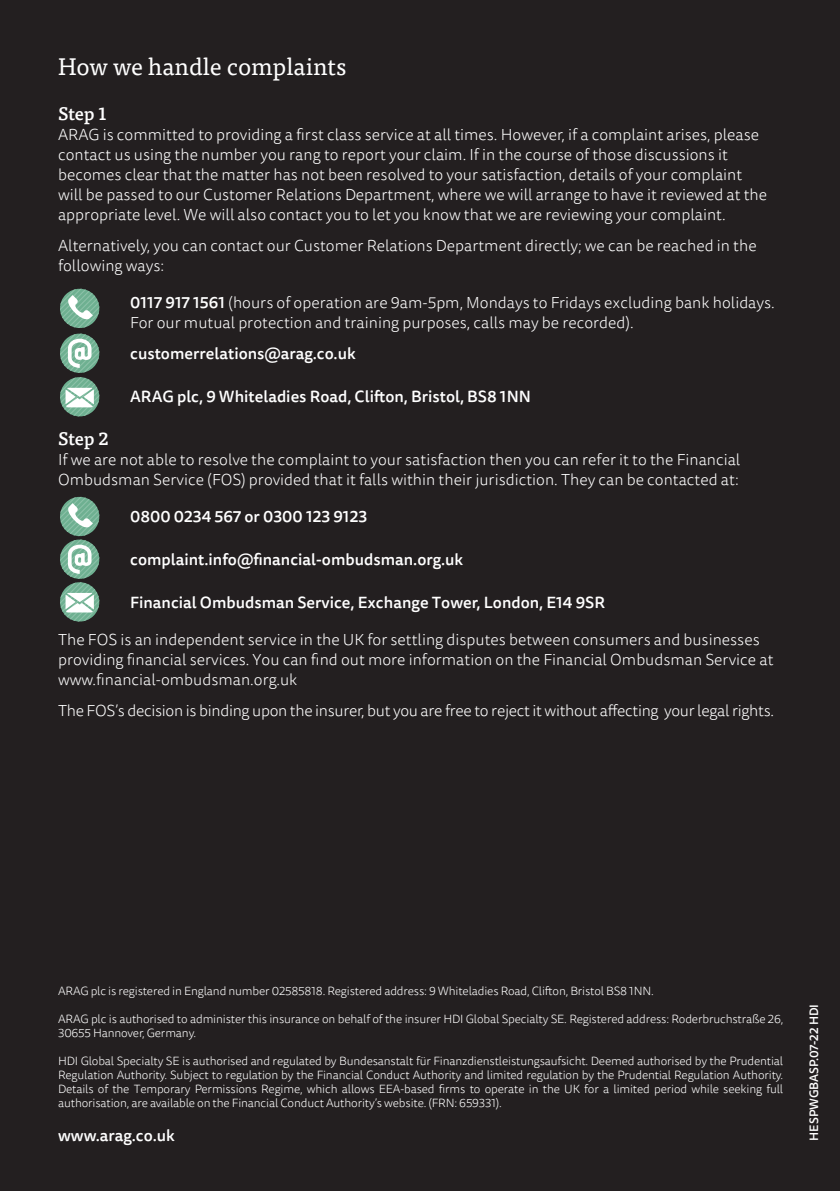
<style>
.page{position:relative;width:840px;height:1191px;background:#fff}
.page>*{position:absolute;margin:0;border:0;box-sizing:border-box;transform-origin:0 0}
.White_out_complaints{font:24px "Tisa OT";color:#fff}
.Step_1_2_etc{font:500 18px "Tisa OT";letter-spacing:-.005em;color:#fff}
.Complaints_body{font:300 16px/20px "Tisa Sans OT";color:#fff}
.complaints_phone__em{font:500 16px "Tisa Sans OT";color:#fff}
.complaints_phone__em-2{font:300 16px/20px "Tisa Sans OT";color:#fff}
.Complaints_body-2{font:300 16px "Tisa Sans OT";letter-spacing:-.02em;color:#fff}
.www_arag_co_uk{font:500 16px "Tisa Sans OT";color:#fff}
.t1{font:300 12px/14px "Tisa Sans OT";letter-spacing:-.015em;color:#fff}
.doc_Code{font:500 12px "Tisa Sans OT";color:#fff}
.s1{font-weight:500}
</style>
<div class="page">
<div style="left:0;top:0;width:839px;height:1191px;background:#231f20"></div>
<svg style="left:60px;top:288px;width:40px;height:129px"></svg>
<svg style="left:60px;top:496px;width:40px;height:126px"></svg>
<p class="White_out_complaints" style="left:58px;top:53px;width:289px">How we handle complaints</p>
<p class="Step_1_2_etc" style="left:58px;top:103px;width:50px">Step 1</p>
<p class="Complaints_body" style="left:58px;top:125px;width:710px">ARAG is committed to providing a first class service at all times. However, if a complaint arises, please contact us using the number you rang to report your claim. If in the course of those discussions it becomes clear that the matter has not been resolved to your satisfaction, details of your complaint will be passed to our Customer Relations Department, where we will arrange to have it reviewed at the appropriate level. We will also contact you to let you know that we are reviewing your complaint.</p>
<p class="Complaints_body" style="left:58px;top:237px;width:699px">Alternatively, you can contact our Customer Relations Department directly; we can be reached in the following ways:</p>
<p class="complaints_phone__em-2" style="left:130px;top:294px;width:645px"><span class="s1">0117 917 1561</span> (hours of operation are 9am-5pm, Mondays to Fridays excluding bank holidays.<br>For our mutual protection and training purposes, calls may be recorded).</p>
<p class="complaints_phone__em" style="left:130px;top:343px;width:227px">customerrelations@arag.co.uk</p>
<p class="complaints_phone__em" style="left:130px;top:387px;width:402px">ARAG plc, 9 Whiteladies Road, Clifton, Bristol, BS8 1NN</p>
<p class="Step_1_2_etc" style="left:58px;top:428px;width:52px">Step 2</p>
<p class="Complaints_body" style="left:58px;top:450px;width:683px">If we are not able to resolve the complaint to your satisfaction then you can refer it to the Financial<br>Ombudsman Service (FOS) provided that it falls within their jurisdiction. They can be contacted at:</p>
<p class="complaints_phone__em" style="left:130px;top:506px;width:238px">0800 0234 567 or 0300 123 9123</p>
<p class="complaints_phone__em" style="left:130px;top:549px;width:334px">complaint.info@financial-ombudsman.org.uk</p>
<p class="complaints_phone__em" style="left:130px;top:592px;width:476px">Financial Ombudsman Service, Exchange Tower, London, E14 9SR</p>
<p class="Complaints_body" style="left:58px;top:630px;width:716px">The FOS is an independent service in the UK for settling disputes between consumers and businesses providing financial services. You can find out more information on the Financial Ombudsman Service at www.financial-ombudsman.org.uk</p>
<p class="Complaints_body-2" style="left:58px;top:701px;width:717px">The FOS’s decision is binding upon the insurer, but you are free to reject it without affecting your legal rights.</p>
<p class="t1" style="left:58px;top:984px;width:597px">ARAG plc is registered in England number 02585818. Registered address: 9 Whiteladies Road, Clifton, Bristol BS8 1NN.</p>
<p class="t1" style="left:58px;top:1012px;width:726px">ARAG plc is authorised to administer this insurance on behalf of the insurer HDI Global Specialty SE. Registered address: Roderbruchstraße 26,<br>30655 Hannover, Germany.</p>
<p class="t1" style="left:58px;top:1054px;width:726px;text-align:justify">HDI Global Specialty SE is authorised and regulated by Bundesanstalt für Finanzdienstleistungsaufsicht. Deemed authorised by the Prudential Regulation Authority. Subject to regulation by the Financial Conduct Authority and limited regulation by the Prudential Regulation Authority.<br>Details of the Temporary Permissions Regime, which allows EEA-based firms to operate in the UK for a limited period while seeking full authorisation, are available on the Financial Conduct Authority’s website. (FRN: 659331).</p>
<p class="www_arag_co_uk" style="left:58px;top:1125px;width:118px">www.arag.co.uk</p>
<p class="doc_Code" style="left:806px;top:1140px;width:138px;rotate:-90deg">HESPWGBASP.07-22 HDI</p>
</div>
